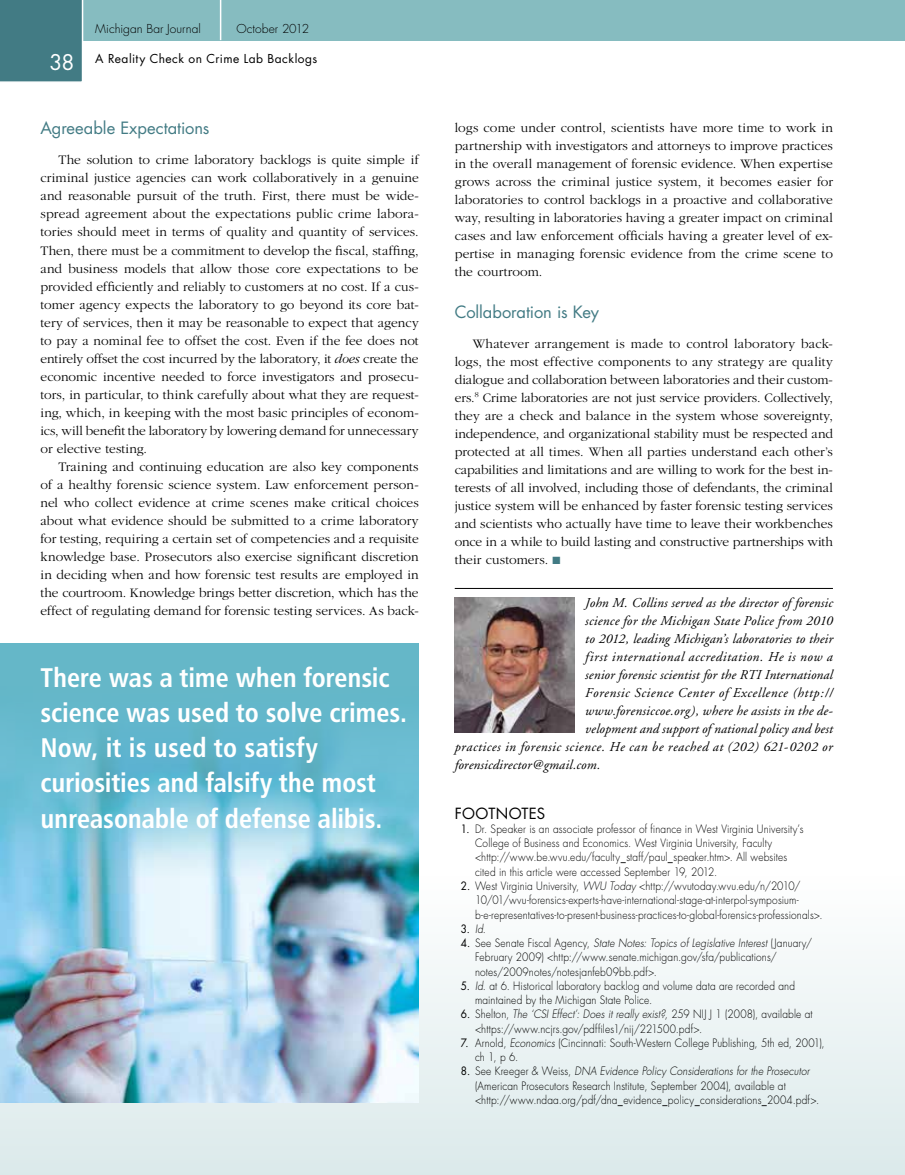
<style>
.page{position:relative;width:905px;height:1175px;background:#fff}
.page>*{position:absolute;margin:0;border:0;box-sizing:border-box;transform-origin:0 0}
.t1{font:27px/35.2px "Humanist 777 BT Bold Condensed B";letter-spacing:-.005em;color:#fff}
.t2{font:16.5px "Futura";letter-spacing:-.005em;color:#427b84}
.t3{font:15px "Futura";letter-spacing:.02em;color:#000}
.t4{font:300 13.5px/18px "Garamond";color:#000;text-align:justify}
.t5{font:italic 13.5px "Adobe Garamond";letter-spacing:.015em;color:#000}
.t6{font:italic 13.5px "Adobe Garamond";letter-spacing:.04em;color:#000}
.t7{font:italic 13.5px "Adobe Garamond";letter-spacing:.045em;color:#000}
.t8{font:12px "Futura";letter-spacing:.04em;color:#000}
.t9{font:300 12px "Futura";letter-spacing:.005em;color:#000}
.t10{font:300 11.25px/14.2px "Futura";letter-spacing:.015em;color:#000;scale:.9 1}
.t11{font:11.25px "Futura";color:#000;scale:.9 1}
.s1{font-size:21px;color:#fff}
.s2{font-style:italic}
.s3{color:#427b84}
.s4{font-weight:400}
.s5{font-weight:300;font-style:italic}
.s6{font-weight:300}
</style>
<div class="page">
<div style="left:0;top:0;width:904px;height:40px;background:#86bcc0"></div>
<hr style="left:220px;top:0;width:1px;height:40px;background:#fff">
<div style="left:0;top:0;width:84px;height:82px;background:#427b84"></div>
<div style="left:0;top:876px;width:904px;height:298px;background:linear-gradient(to bottom,#fdfefe,#dbeaeb)"></div>
<div style="left:0;top:644px;width:418px;height:458px;background:#65b7c8"></div>
<img style="left:0;top:747px;width:418px;height:355px">
<hr style="left:454px;top:588px;width:378px;height:1px;background:#000">
<img style="left:454px;top:597px;width:120px;height:135px">
<p class="t9" style="left:95px;top:21px;width:107px">Michigan Bar Journal</p>
<p class="t9" style="left:236px;top:21px;width:74px">October 2012</p>
<p class="t8" style="left:49px;top:51px;width:269px"><span class="s1">38</span> A Reality Check on Crime Lab Backlogs</p>
<p class="t2" style="left:40px;top:117px;width:170px">Agreeable Expectations</p>
<p class="t4" style="left:41px;top:151px;width:380px;text-indent:18px">The solution to crime laboratory backlogs is quite simple if criminal justice agencies can work collaboratively in a genuine and reasonable pursuit of the truth. First, there must be wide&shy;spread agreement about the expectations public crime labora&shy;tories should meet in terms of quality and quantity of services.<br>Then, there must be a commitment to develop the fiscal, staffing, and business models that allow those core expectations to be provided efficiently and reliably to customers at no cost. If a cus&shy;tomer agency expects the laboratory to go beyond its core bat&shy;tery of services, then it may be reasonable to expect that agency to pay a nominal fee to offset the cost. Even if the fee does not entirely offset the cost incurred by the laboratory, it <span class="s2">does</span> create the economic incentive needed to force investigators and prosecu&shy;tors, in particular, to think carefully about what they are request&shy;ing, which, in keeping with the most basic principles of econom&shy;ics, will benefit the laboratory by lowering demand for unnecessary or elective testing.</p>
<p class="t4" style="left:41px;top:457px;width:380px;text-indent:18px">Training and continuing education are also key components of a healthy forensic science system. Law enforcement person&shy;nel who collect evidence at crime scenes make critical choices about what evidence should be submitted to a crime laboratory for testing, requiring a certain set of competencies and a requisite knowledge base. Prosecutors also exercise significant discretion in deciding when and how forensic test results are employed in the courtroom. Knowledge brings better discretion, which has the effect of regulating demand for forensic testing services. As back-</p>
<h1 class="t1" style="left:40px;top:659px;width:368px">There was a time when forensic science was used to solve crimes.<br>Now, it is used to satisfy curiosities and falsify the most unreasonable of defense alibis.</h1>
<p class="t4" style="left:455px;top:119px;width:380px">logs come under control, scientists have more time to work in partnership with investigators and attorneys to improve practices in the overall management of forensic evidence. When expertise grows across the criminal justice system, it becomes easier for laboratories to control backlogs in a proactive and collaborative way, resulting in laboratories having a greater impact on criminal cases and law enforcement officials having a greater level of ex&shy;pertise in managing forensic evidence from the crime scene to the courtroom.</p>
<p class="t2" style="left:454px;top:300px;width:146px">Collaboration is Key</p>
<p class="t4" style="left:455px;top:335px;width:380px;text-indent:18px">Whatever arrangement is made to control laboratory back&shy;logs, the most effective components to any strategy are quality dialogue and collaboration between laboratories and their custom&shy;ers.<sup>8</sup> Crime laboratories are not just service providers. Collectively, they are a check and balance in the system whose sovereignty, independence, and organizational stability must be respected and protected at all times. When all parties understand each other’s capabilities and limitations and are willing to work for the best in&shy;terests of all involved, including those of defendants, the criminal justice system will be enhanced by faster forensic testing services and scientists who actually have time to leave their workbenches once in a while to build lasting and constructive partnerships with their customers. <span class="s3">■</span></p>
<p class="t5" style="left:585px;top:595px;width:249px">John M. Collins served as the director of forensic</p>
<p class="t5" style="left:585px;top:613px;width:249px">science for the Michigan State Police from 2010</p>
<p class="t5" style="left:585px;top:631px;width:249px">to 2012, leading Michigan’s laboratories to their</p>
<p class="t6" style="left:585px;top:649px;width:249px">first international accreditation. He is now a</p>
<p class="t5" style="left:585px;top:667px;width:249px">senior forensic scientist for the RTI International</p>
<p class="t7" style="left:585px;top:685px;width:249px">Forensic Science Center of Excellence (http://</p>
<p class="t5" style="left:585px;top:703px;width:249px">www.forensiccoe.org), where he assists in the de-</p>
<p class="t5" style="left:585px;top:721px;width:249px">velopment and support of national policy and best</p>
<p class="t6" style="left:454px;top:739px;width:379px">practices in forensic science. He can be reached at (202) 621-0202 or</p>
<p class="t5" style="left:454px;top:757px;width:147px">forensicdirector@gmail.com.</p>
<p class="t3" style="left:454px;top:803px;width:92px">FOOTNOTES</p>
<p class="t10" style="left:475px;top:822px;width:366px;text-indent:-14px"><span class="s4">1.</span> Dr. Speaker is an associate professor of finance in West Virginia University’s College of Business and Economics. West Virginia University, Faculty &lt;http://www.be.wvu.edu/faculty_staff/paul_speaker.htm&gt;. All websites cited in this article were accessed September 19, 2012.</p>
<p class="t10" style="left:475px;top:879px;width:388px;text-indent:-14px"><span class="s4">2.</span> West Virginia University, <span class="s2">WVU Today</span> &lt;http://wvutoday.wvu.edu/n/2010/<br>10/01/wvu-forensics-experts-have-international-stage-at-interpol-symposium&shy;b-e-representatives-to-present-business-practices-to-global-forensics-professionals&gt;.</p>
<p class="t11" style="left:461px;top:921px;width:29px">3. <span class="s5">Id</span><span class="s6">.</span></p>
<p class="t10" style="left:475px;top:936px;width:376px;text-indent:-14px"><span class="s4">4.</span> See Senate Fiscal Agency, <span class="s2">State Notes: Topics of Legislative Interest</span> (January/<br>February 2009) &lt;http://www.senate.michigan.gov/sfa/publications/ notes/2009notes/notesjanfeb09bb.pdf&gt;.</p>
<p class="t10" style="left:475px;top:978px;width:357px;text-indent:-14px"><span class="s4">5.</span> <span class="s2">Id</span>. at 6. Historical laboratory backlog and volume data are recorded and maintained by the Michigan State Police.</p>
<p class="t10" style="left:475px;top:1007px;width:376px;text-indent:-14px"><span class="s4">6.</span> Shelton, <span class="s2">The ‘CSI Effect’: Does it really exist?,</span> 259 NIJ J 1 (2008), available at &lt;https://www.ncjrs.gov/pdffiles1/nij/221500.pdf&gt;.</p>
<p class="t10" style="left:475px;top:1035px;width:390px;text-indent:-14px"><span class="s4">7.</span> Arnold, <span class="s2">Economics</span> (Cincinnati: South-Western College Publishing, 5th ed, 2001), ch 1, p 6.</p>
<p class="t10" style="left:475px;top:1064px;width:384px;text-indent:-14px"><span class="s4">8.</span> See Kreeger &amp; Weiss, <span class="s2">DNA Evidence Policy Considerations for the Prosecutor </span>(American Prosecutors Research Institute, September 2004), available at &lt;http://www.ndaa.org/pdf/dna_evidence_policy_considerations_2004.pdf&gt;.</p>
</div>
